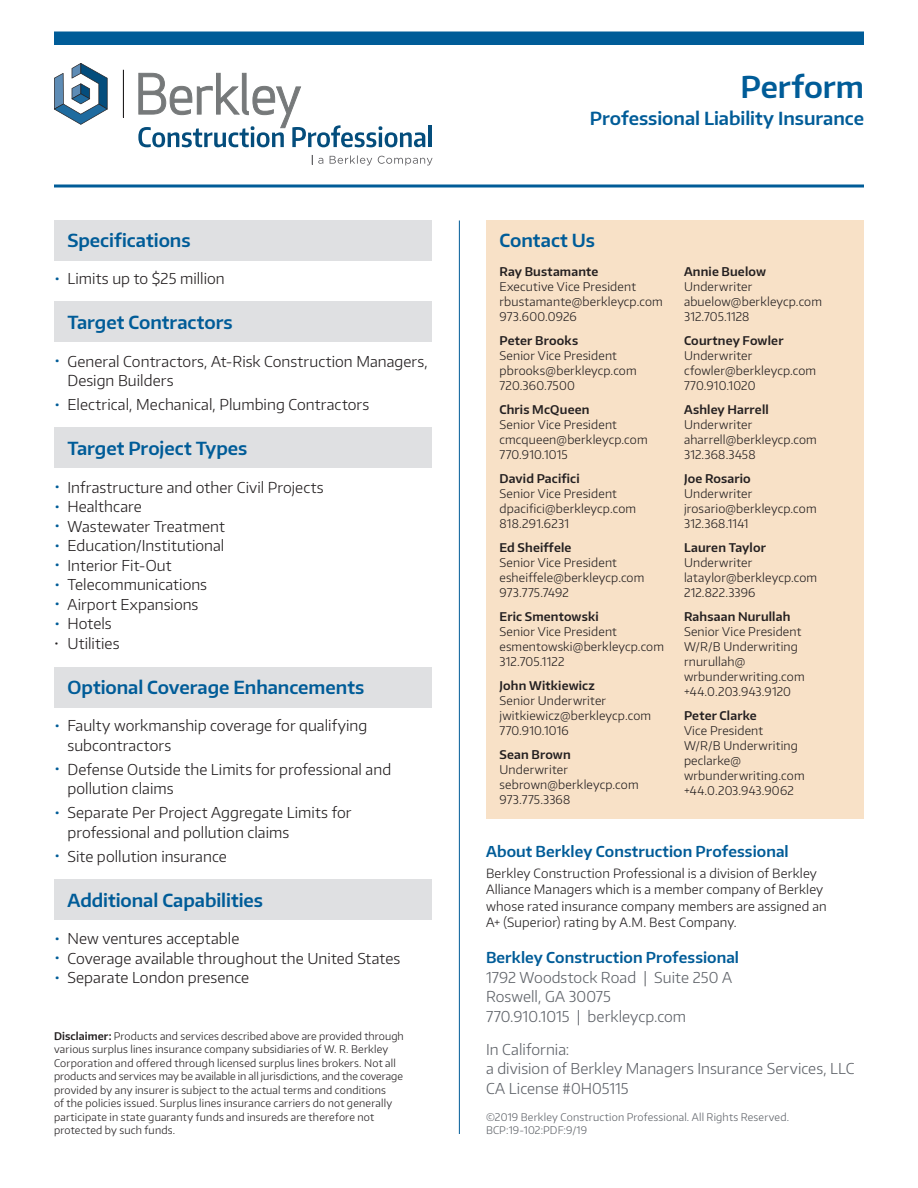
<style>
.page{position:relative;width:918px;height:1188px;background:#fff}
.page>*{position:absolute;margin:0;border:0;box-sizing:border-box;transform-origin:0 0}
.t1{font:600 30px "Encode Sans Normal";letter-spacing:-.005em;color:#005c98}
.t2{font:600 18px "Encode Sans Normal";color:#005c98}
.t3{font:300 15px/19.5px "Encode Sans Normal";letter-spacing:.005em;color:#231f20}
.t4{font:300 15px/19.5px "Encode Sans Normal";letter-spacing:.005em;color:#5f6369}
.t5{font:600 15px "Encode Sans Normal";letter-spacing:.005em;color:#005c98}
.t6{font:300 12.75px/16.5px "Encode Sans Normal";letter-spacing:.01em;color:#231f20}
.t7{font:300 12px/15px "Encode Sans Normal";letter-spacing:.015em;color:#231f20}
.t8{font:600 12px "Encode Sans Normal";letter-spacing:.015em;color:#231f20}
.t9{font:300 10.5px/13.5px "Encode Sans Normal";letter-spacing:.015em;color:#231f20}
.t10{font:300 10.5px/13.5px "Encode Sans Normal";letter-spacing:.02em;color:#5f6369}
.s1{font-size:19.5px;color:#005c98}
.s2{font-weight:600}
</style>
<div class="page">
<div style="left:54px;top:220px;width:378px;height:41px;background:#dfe0e2"></div>
<div style="left:54px;top:879px;width:378px;height:41px;background:#dfe0e2"></div>
<div style="left:54px;top:428px;width:378px;height:40px;background:#dfe0e2"></div>
<div style="left:54px;top:302px;width:378px;height:40px;background:#dfe0e2"></div>
<div style="left:54px;top:668px;width:378px;height:40px;background:#dfe0e2"></div>
<div style="left:486px;top:220px;width:378px;height:599px;background:#f8e1c7"></div>
<hr style="left:459px;top:220px;width:1px;height:914px;background:#005c98">
<div style="left:54px;top:32px;width:810px;height:13px;background:#005c98"></div>
<svg style="left:138px;top:73px;width:287px;height:74px"></svg>
<hr style="left:428px;top:125px;width:4px;height:22px;background:#044d7c">
<hr style="left:123px;top:70px;width:1px;height:47px;background:#211e1e">
<svg style="left:54px;top:63px;width:54px;height:62px"></svg>
<svg style="left:312px;top:155px;width:121px;height:10px"></svg>
<svg style="left:54px;top:184px;width:810px;height:4px;background:#3f84b1"></svg>
<h2 class="t2" style="left:68px;top:228px;width:125px">Specifications</h2>
<p class="t3" style="left:54px;top:268px;width:172px"><span class="s1">•</span> Limits up to $25 million</p>
<h2 class="t2" style="left:68px;top:310px;width:167px">Target Contractors</h2>
<p class="t3" style="left:68px;top:351px;width:362px;text-indent:-14px"><span class="s1">•</span> General Contractors, At-Risk Construction Managers,<br>Design Builders</p>
<p class="t3" style="left:54px;top:394px;width:317px"><span class="s1">•</span> Electrical, Mechanical, Plumbing Contractors</p>
<h2 class="t2" style="left:68px;top:436px;width:181px">Target Project Types</h2>
<p class="t3" style="left:54px;top:477px;width:271px"><span class="s1">•</span> Infrastructure and other Civil Projects</p>
<p class="t3" style="left:54px;top:496px;width:89px"><span class="s1">•</span> Healthcare</p>
<p class="t3" style="left:54px;top:516px;width:172px"><span class="s1">•</span> Wastewater Treatment</p>
<p class="t3" style="left:54px;top:535px;width:172px"><span class="s1">•</span> Education/Institutional</p>
<p class="t3" style="left:54px;top:555px;width:119px"><span class="s1">•</span> Interior Fit-Out</p>
<p class="t3" style="left:54px;top:574px;width:155px"><span class="s1">•</span> Telecommunications</p>
<p class="t3" style="left:54px;top:594px;width:146px"><span class="s1">•</span> Airport Expansions</p>
<p class="t3" style="left:54px;top:613px;width:59px"><span class="s1">•</span> Hotels</p>
<p class="t3" style="left:54px;top:633px;width:67px">• Utilities</p>
<h2 class="t2" style="left:68px;top:675px;width:298px">Optional Coverage Enhancements</h2>
<p class="t3" style="left:68px;top:715px;width:301px;text-indent:-14px"><span class="s1">•</span> Faulty workmanship coverage for qualifying subcontractors</p>
<p class="t3" style="left:68px;top:759px;width:325px;text-indent:-14px"><span class="s1">•</span> Defense Outside the Limits for professional and pollution claims</p>
<p class="t3" style="left:68px;top:802px;width:285px;text-indent:-14px"><span class="s1">•</span> Separate Per Project Aggregate Limits for professional and pollution claims</p>
<p class="t3" style="left:54px;top:846px;width:174px"><span class="s1">•</span> Site pollution insurance</p>
<h2 class="t2" style="left:68px;top:888px;width:197px">Additional Capabilities</h2>
<p class="t3" style="left:54px;top:928px;width:187px"><span class="s1">•</span> New ventures acceptable</p>
<p class="t3" style="left:54px;top:948px;width:348px"><span class="s1">•</span> Coverage available throughout the United States</p>
<p class="t3" style="left:54px;top:967px;width:197px"><span class="s1">•</span> Separate London presence</p>
<p class="t9" style="left:54px;top:1029px;width:351px"><span class="s2">Disclaimer:</span> Products and services described above are provided through various surplus lines insurance company subsidiaries of W. R. Berkley Corporation and offered through licensed surplus lines brokers. Not all products and services may be available in all jurisdictions, and the coverage provided by any insurer is subject to the actual terms and conditions<br>of the policies issued. Surplus lines insurance carriers do not generally participate in state guaranty funds and insureds are therefore not protected by such funds.</p>
<h1 class="t1" style="left:741px;top:67px;width:125px">Perform</h1>
<h2 class="t2" style="left:590px;top:106px;width:276px">Professional Liability Insurance</h2>
<h2 class="t2" style="left:500px;top:228px;width:97px">Contact Us</h2>
<p class="t8" style="left:500px;top:264px;width:100px">Ray Bustamante</p>
<p class="t7" style="left:500px;top:279px;width:165px">Executive Vice President rbustamante@berkleycp.com<br>973.600.0926</p>
<p class="t8" style="left:500px;top:333px;width:80px">Peter Brooks</p>
<p class="t7" style="left:500px;top:348px;width:139px">Senior Vice President pbrooks@berkleycp.com<br>720.360.7500</p>
<p class="t8" style="left:500px;top:402px;width:92px">Chris McQueen</p>
<p class="t7" style="left:500px;top:417px;width:150px">Senior Vice President cmcqueen@berkleycp.com<br>770.910.1015</p>
<p class="t8" style="left:500px;top:471px;width:82px">David Pacifici</p>
<p class="t7" style="left:500px;top:486px;width:138px">Senior Vice President dpacifici@berkleycp.com<br>818.291.6231</p>
<p class="t8" style="left:500px;top:540px;width:74px">Ed Sheiffele</p>
<p class="t7" style="left:500px;top:555px;width:146px">Senior Vice President esheiffele@berkleycp.com<br>973.775.7492</p>
<p class="t8" style="left:500px;top:609px;width:101px">Eric Smentowski</p>
<p class="t7" style="left:500px;top:624px;width:166px">Senior Vice President esmentowski@berkleycp.com<br>312.705.1122</p>
<p class="t8" style="left:500px;top:678px;width:97px">John Witkiewicz</p>
<p class="t7" style="left:500px;top:693px;width:153px">Senior Underwriter jwitkiewicz@berkleycp.com<br>770.910.1016</p>
<p class="t8" style="left:500px;top:747px;width:73px">Sean Brown</p>
<p class="t7" style="left:500px;top:762px;width:141px">Underwriter sebrown@berkleycp.com<br>973.775.3368</p>
<p class="t8" style="left:684px;top:264px;width:84px">Annie Buelow</p>
<p class="t7" style="left:684px;top:279px;width:140px">Underwriter abuelow@berkleycp.com<br>312.705.1128</p>
<p class="t8" style="left:684px;top:333px;width:101px">Courtney Fowler</p>
<p class="t7" style="left:684px;top:348px;width:134px">Underwriter cfowler@berkleycp.com<br>770.910.1020</p>
<p class="t8" style="left:684px;top:402px;width:86px">Ashley Harrell</p>
<p class="t7" style="left:684px;top:417px;width:134px">Underwriter aharrell@berkleycp.com<br>312.368.3458</p>
<p class="t8" style="left:684px;top:471px;width:68px">Joe Rosario</p>
<p class="t7" style="left:684px;top:486px;width:134px">Underwriter jrosario@berkleycp.com<br>312.368.1141</p>
<p class="t8" style="left:684px;top:540px;width:83px">Lauren Taylor</p>
<p class="t7" style="left:684px;top:555px;width:135px">Underwriter lataylor@berkleycp.com<br>212.822.3396</p>
<p class="t8" style="left:684px;top:609px;width:108px">Rahsaan Nurullah</p>
<p class="t7" style="left:684px;top:624px;width:122px">Senior Vice President<br>W/R/B Underwriting rnurullah@ wrbunderwriting.com +44.0.203.943.9120</p>
<p class="t8" style="left:684px;top:708px;width:74px">Peter Clarke</p>
<p class="t7" style="left:684px;top:723px;width:122px">Vice President<br>W/R/B Underwriting peclarke@ wrbunderwriting.com +44.0.203.943.9062</p>
<p class="t5" style="left:486px;top:842px;width:304px">About Berkley Construction Professional</p>
<p class="t6" style="left:486px;top:865px;width:342px">Berkley Construction Professional is a division of Berkley Alliance Managers which is a member company of Berkley whose rated insurance company members are assigned an A+ (Superior) rating by A.M. Best Company.</p>
<p class="t5" style="left:486px;top:948px;width:255px">Berkley Construction Professional</p>
<p class="t4" style="left:486px;top:967px;width:248px">1792 Woodstock Road | Suite 250 A<br>Roswell, GA 30075<br>770.910.1015 | berkleycp.com</p>
<p class="t4" style="left:486px;top:1039px;width:370px">In California:<br>a division of Berkley Managers Insurance Services, LLC<br>CA License #0H05115</p>
<p class="t10" style="left:486px;top:1109px;width:305px">©2019 Berkley Construction Professional. All Rights Reserved.<br>BCP:19-102:PDF:9/19</p>
</div>
